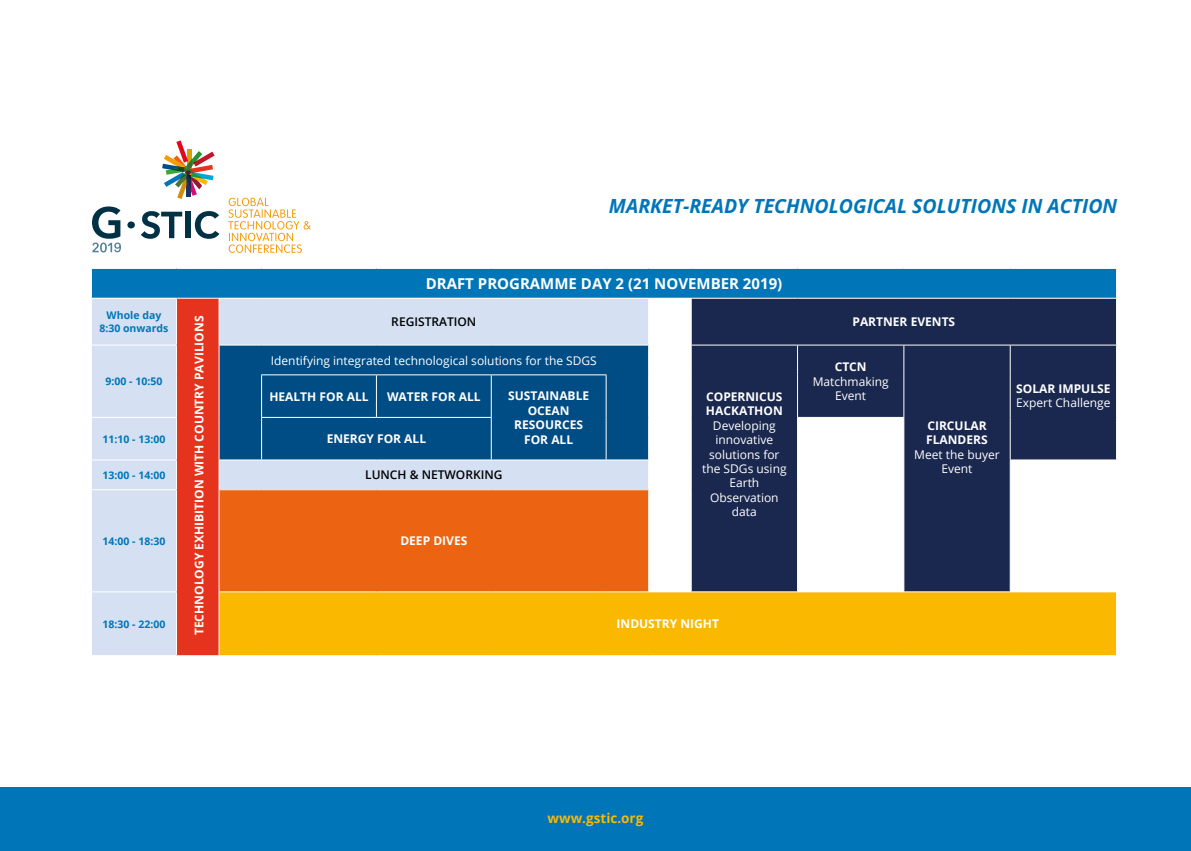
<style>
.page{position:relative;width:1191px;height:851px;background:#fff}
.page>*{position:absolute;margin:0;border:0;box-sizing:border-box;transform-origin:0 0}
.t1{font:italic 700 19.5px "Open Sans";color:#0076b8}
.t2{font:700 15px "Open Sans";color:#fff}
.t3{font:700 13.5px "Open Sans";color:#fbb800}
.t4{font:700 12px/14.4px "Open Sans";color:#fff}
.t5{font:12px/14.4px "Open Sans";color:#fff;text-align:center}
.t6{font:600 12px "Open Sans";color:#000}
.t7{font:700 10.5px/12.6px "Open Sans";color:#0076b8;text-align:center}
</style>
<div class="page">
<div style="left:0;top:787px;width:1191px;height:63px;background:#0076b8"></div>
<div style="left:91px;top:268px;width:1025px;height:30px;background:#0076b8"></div>
<div style="left:92px;top:299px;width:556px;height:356px;background:#d5e1f3"></div>
<div style="left:176px;top:298px;width:43px;height:357px;background:#e6331d"></div>
<svg style="left:692px;top:299px;width:424px;height:292px;fill:#1a274e"></svg>
<div style="left:220px;top:345px;width:428px;height:114px;background:#004c84"></div>
<div style="left:219px;top:489px;width:429px;height:102px;background:#ec6411"></div>
<div style="left:219px;top:591px;width:897px;height:64px;background:#fbb800"></div>
<hr style="left:91px;top:268px;width:85px;height:1px;background:#fff">
<svg style="left:91px;top:269px;width:1px;height:29px"></svg>
<hr style="left:176px;top:268px;width:43px;height:1px;background:#fff">
<hr style="left:219px;top:268px;width:42px;height:1px;background:#fff">
<hr style="left:261px;top:268px;width:115px;height:1px;background:#fff">
<hr style="left:376px;top:268px;width:115px;height:1px;background:#fff">
<hr style="left:491px;top:268px;width:115px;height:1px;background:#fff">
<hr style="left:606px;top:268px;width:42px;height:1px;background:#fff">
<hr style="left:648px;top:268px;width:43px;height:1px;background:#fff">
<hr style="left:691px;top:268px;width:106px;height:1px;background:#fff">
<hr style="left:797px;top:268px;width:107px;height:1px;background:#fff">
<hr style="left:904px;top:268px;width:106px;height:1px;background:#fff">
<hr style="left:1010px;top:268px;width:107px;height:1px;background:#fff">
<svg style="left:1116px;top:269px;width:1px;height:29px"></svg>
<hr style="left:176px;top:298px;width:43px;height:1px;background:#fff">
<hr style="left:176px;top:298px;width:1px;height:46px;background:#fff">
<hr style="left:219px;top:298px;width:1px;height:46px;background:#fff">
<hr style="left:91px;top:344px;width:86px;height:1px;background:#fff">
<hr style="left:219px;top:344px;width:42px;height:1px;background:#fff">
<hr style="left:219px;top:345px;width:1px;height:30px;background:#fff">
<hr style="left:797px;top:345px;width:1px;height:30px;background:#fff">
<hr style="left:903px;top:345px;width:1px;height:30px;background:#fff">
<hr style="left:1009px;top:345px;width:1px;height:30px;background:#fff">
<hr style="left:219px;top:375px;width:1px;height:42px;background:#fff">
<hr style="left:261px;top:375px;width:1px;height:42px;background:#fff">
<hr style="left:376px;top:375px;width:1px;height:42px;background:#fff">
<hr style="left:491px;top:375px;width:1px;height:42px;background:#fff">
<hr style="left:606px;top:375px;width:1px;height:42px;background:#fff">
<hr style="left:797px;top:375px;width:1px;height:42px;background:#fff">
<hr style="left:903px;top:375px;width:1px;height:42px;background:#fff">
<hr style="left:1009px;top:375px;width:1px;height:42px;background:#fff">
<hr style="left:91px;top:417px;width:86px;height:1px;background:#fff">
<hr style="left:219px;top:417px;width:1px;height:42px;background:#fff">
<hr style="left:606px;top:417px;width:1px;height:42px;background:#fff">
<hr style="left:1009px;top:417px;width:1px;height:42px;background:#fff">
<hr style="left:91px;top:459px;width:86px;height:1px;background:#fff">
<svg style="left:176px;top:460px;width:1px;height:29px"></svg>
<hr style="left:219px;top:459px;width:42px;height:1px;background:#fff">
<svg style="left:219px;top:460px;width:1px;height:29px"></svg>
<svg style="left:691px;top:460px;width:1px;height:29px"></svg>
<svg style="left:1009px;top:460px;width:1px;height:29px"></svg>
<hr style="left:91px;top:489px;width:86px;height:1px;background:#fff">
<hr style="left:176px;top:490px;width:1px;height:101px;background:#fff">
<hr style="left:219px;top:489px;width:42px;height:1px;background:#fff">
<hr style="left:219px;top:490px;width:1px;height:101px;background:#fff">
<hr style="left:261px;top:489px;width:115px;height:1px;background:#fff">
<hr style="left:376px;top:489px;width:115px;height:1px;background:#fff">
<hr style="left:491px;top:489px;width:115px;height:1px;background:#fff">
<hr style="left:606px;top:489px;width:43px;height:1px;background:#fff">
<hr style="left:1009px;top:489px;width:1px;height:102px;background:#fff">
<hr style="left:91px;top:591px;width:86px;height:1px;background:#fff">
<hr style="left:176px;top:592px;width:1px;height:63px;background:#fff">
<hr style="left:219px;top:591px;width:42px;height:1px;background:#fff">
<hr style="left:219px;top:592px;width:1px;height:63px;background:#fff">
<hr style="left:261px;top:591px;width:115px;height:1px;background:#fff">
<hr style="left:376px;top:591px;width:115px;height:1px;background:#fff">
<hr style="left:491px;top:591px;width:115px;height:1px;background:#fff">
<hr style="left:606px;top:591px;width:42px;height:1px;background:#fff">
<hr style="left:648px;top:591px;width:43px;height:1px;background:#fff">
<hr style="left:691px;top:591px;width:106px;height:1px;background:#fff">
<hr style="left:797px;top:591px;width:107px;height:1px;background:#fff">
<hr style="left:904px;top:591px;width:106px;height:1px;background:#fff">
<hr style="left:1010px;top:591px;width:107px;height:1px;background:#fff">
<hr style="left:176px;top:345px;width:1px;height:30px;background:#fff">
<hr style="left:261px;top:344px;width:115px;height:1px;background:#fff">
<hr style="left:376px;top:344px;width:115px;height:1px;background:#fff">
<hr style="left:491px;top:344px;width:115px;height:1px;background:#fff">
<hr style="left:606px;top:344px;width:43px;height:1px;background:#fff">
<hr style="left:691px;top:344px;width:106px;height:1px;background:#fff">
<hr style="left:797px;top:344px;width:107px;height:1px;background:#fff">
<hr style="left:904px;top:344px;width:106px;height:1px;background:#fff">
<hr style="left:1010px;top:344px;width:107px;height:1px;background:#fff">
<hr style="left:176px;top:375px;width:1px;height:42px;background:#fff">
<hr style="left:261px;top:374px;width:115px;height:1px;background:#fff">
<hr style="left:376px;top:374px;width:115px;height:1px;background:#fff">
<hr style="left:491px;top:374px;width:115px;height:1px;background:#fff">
<hr style="left:176px;top:417px;width:1px;height:42px;background:#fff">
<hr style="left:261px;top:417px;width:115px;height:1px;background:#fff">
<hr style="left:261px;top:417px;width:1px;height:42px;background:#fff">
<hr style="left:376px;top:417px;width:115px;height:1px;background:#fff">
<hr style="left:491px;top:417px;width:1px;height:42px;background:#fff">
<hr style="left:797px;top:417px;width:107px;height:1px;background:#fff">
<hr style="left:797px;top:417px;width:1px;height:43px;background:#fff">
<hr style="left:903px;top:417px;width:1px;height:43px;background:#fff">
<hr style="left:261px;top:459px;width:115px;height:1px;background:#fff">
<hr style="left:376px;top:459px;width:115px;height:1px;background:#fff">
<hr style="left:491px;top:459px;width:115px;height:1px;background:#fff">
<hr style="left:606px;top:459px;width:43px;height:1px;background:#fff">
<svg style="left:797px;top:460px;width:1px;height:29px"></svg>
<svg style="left:903px;top:460px;width:1px;height:29px"></svg>
<hr style="left:1009px;top:459px;width:108px;height:1px;background:#fff">
<hr style="left:797px;top:489px;width:1px;height:102px;background:#fff">
<hr style="left:903px;top:489px;width:1px;height:102px;background:#fff">
<svg style="left:127px;top:221px;width:8px;height:7px"></svg>
<img style="left:162px;top:140px;width:53px;height:59px">
<svg style="left:141px;top:211px;width:41px;height:28px"></svg>
<div style="left:185px;top:212px;width:5px;height:26px;background:#003144"></div>
<svg style="left:195px;top:211px;width:24px;height:28px"></svg>
<svg style="left:228px;top:198px;width:82px;height:55px"></svg>
<svg style="left:92px;top:206px;width:29px;height:46px"></svg>
<h1 class="t1" style="left:609px;top:192px;width:510px">MARKET-READY TECHNOLOGICAL SOLUTIONS IN ACTION</h1>
<p class="t2" style="left:426px;top:273px;width:358px">DRAFT PROGRAMME DAY 2 (21 NOVEMBER 2019)</p>
<p class="t7" style="left:99px;top:309px;width:71px">Whole day<br>8:30 onwards</p>
<p class="t6" style="left:391px;top:313px;width:87px">REGISTRATION</p>
<p class="t4" style="left:852px;top:314px;width:104px">PARTNER EVENTS</p>
<p class="t4" style="left:191px;top:635px;width:321px;rotate:-90deg">TECHNOLOGY EXHIBITION WITH COUNTRY PAVILIONS</p>
<p class="t5" style="left:271px;top:352px;width:327px">Identifying integrated technological solutions for the SDGS</p>
<p class="t4" style="left:834px;top:359px;width:33px">CTCN</p>
<p class="t5" style="left:812px;top:374px;width:77px">Matchmaking<br>Event</p>
<p class="t7" style="left:106px;top:375px;width:58px">9:00 - 10:50</p>
<p class="t4" style="left:269px;top:389px;width:101px">HEALTH FOR ALL</p>
<p class="t4" style="left:387px;top:389px;width:95px">WATER FOR ALL</p>
<p class="t4" style="left:508px;top:388px;width:83px;text-align:center">SUSTAINABLE<br>OCEAN<br>RESOURCES</p>
<p class="t4" style="left:706px;top:389px;width:78px">COPERNICUS<br>HACKATHON</p>
<p class="t5" style="left:702px;top:418px;width:86px">Developing innovative solutions for the SDGs using<br>Earth<br>Observation data</p>
<p class="t4" style="left:926px;top:418px;width:63px">CIRCULAR<br>FLANDERS</p>
<p class="t5" style="left:914px;top:446px;width:87px">Meet the buyer<br>Event</p>
<p class="t7" style="left:103px;top:432px;width:64px">11:10 - 13:00</p>
<p class="t4" style="left:327px;top:431px;width:101px">ENERGY FOR ALL</p>
<p class="t4" style="left:524px;top:431px;width:51px">FOR ALL</p>
<p class="t7" style="left:103px;top:468px;width:64px">13:00 - 14:00</p>
<p class="t6" style="left:365px;top:467px;width:139px">LUNCH &amp; NETWORKING</p>
<p class="t7" style="left:103px;top:534px;width:64px">14:00 - 18:30</p>
<p class="t4" style="left:400px;top:533px;width:68px">DEEP DIVES</p>
<p class="t7" style="left:103px;top:617px;width:64px">18:30 - 22:00</p>
<p class="t4" style="left:616px;top:616px;width:104px">INDUSTRY NIGHT</p>
<p class="t4" style="left:1016px;top:381px;width:96px">SOLAR IMPULSE</p>
<p class="t5" style="left:1016px;top:395px;width:96px">Expert Challenge</p>
<p class="t3" style="left:547px;top:808px;width:97px">www.gstic.org</p>
</div>
